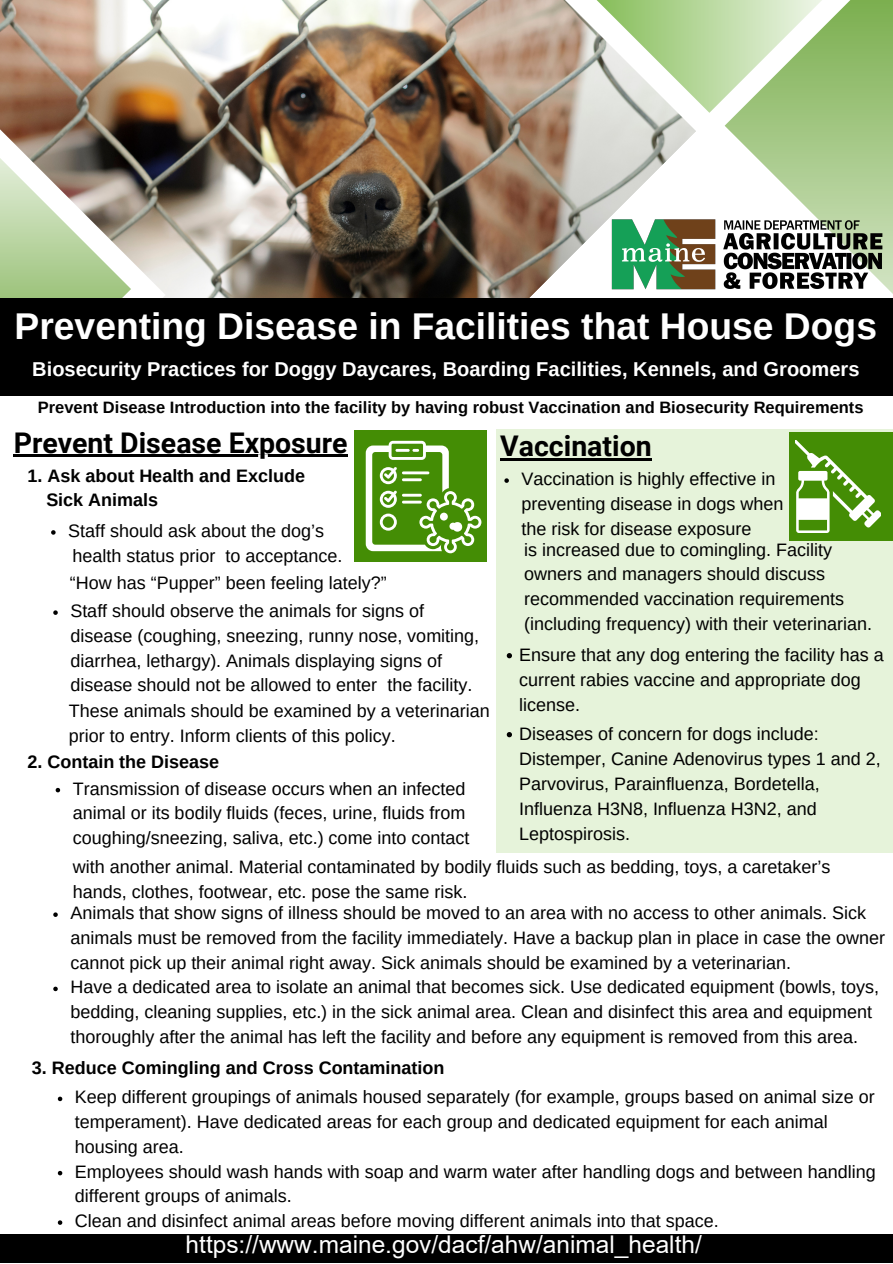
<style>
.page{position:relative;width:893px;height:1264px;background:#fff}
.page>*{position:absolute;margin:0;border:0;box-sizing:border-box;transform-origin:0 0}
.t1{font:700 37.2px "Arimo";color:#fff}
.t2{font:700 28.5px "Roboto";color:#000}
.t3{font:24.45px "Arial";color:#fff}
.t4{font:700 20.1px "Arimo";color:#fff}
.t5{font:18px/24.8px "Arimo";color:#000}
.t6{font:700 18px "Arimo";color:#000}
.t7{font:700 16.5px "Arimo";color:#000}
</style>
<div class="page">
<img style="left:0;top:0;width:543px;height:298px">
<svg style="left:543px;top:0;width:143px;height:121px;background:#c0af9f"></svg>
<svg style="left:729px;top:0;width:163px;height:121px;background:#91bb6b"></svg>
<svg style="left:563px;top:0;width:292px;height:113px"></svg>
<svg style="left:131px;top:112px;width:35px;height:186px;background:#877f77"></svg>
<svg style="left:0;top:106px;width:131px;height:192px"></svg>
<svg style="left:488px;top:121px;width:404px;height:177px"></svg>
<div style="left:496px;top:429px;width:396px;height:423px;background:#e6f3da"></div>
<div style="left:789px;top:432px;width:103px;height:108px;background:#448d05"></div>
<div style="left:0;top:298px;width:892px;height:98px;background:#000"></div>
<div style="left:355px;top:430px;width:131px;height:132px;background:#448d05"></div>
<svg style="left:366px;top:441px;width:115px;height:112px"></svg>
<div style="left:0;top:1233px;width:892px;height:29px;background:#000"></div>
<svg style="left:795px;top:440px;width:85px;height:92px"></svg>
<hr style="left:14px;top:455px;width:334px;height:2px;background:#000">
<svg style="left:506px;top:653px;width:6px;height:5px"></svg>
<svg style="left:506px;top:732px;width:6px;height:5px"></svg>
<hr style="left:500px;top:458px;width:151px;height:2px;background:#000">
<svg style="left:504px;top:478px;width:5px;height:5px"></svg>
<svg style="left:51px;top:530px;width:5px;height:4px"></svg>
<svg style="left:53px;top:610px;width:5px;height:5px"></svg>
<svg style="left:56px;top:788px;width:4px;height:4px"></svg>
<svg style="left:53px;top:912px;width:5px;height:4px"></svg>
<svg style="left:53px;top:986px;width:5px;height:5px"></svg>
<svg style="left:58px;top:1096px;width:4px;height:5px"></svg>
<svg style="left:58px;top:1170px;width:4px;height:5px"></svg>
<svg style="left:58px;top:1220px;width:4px;height:4px"></svg>
<img style="left:604px;top:218px;width:284px;height:73px">
<p class="t1" style="left:15px;top:306px;width:863px">Preventing Disease in Facilities that House Dogs</p>
<p class="t4" style="left:32px;top:358px;width:828px">Biosecurity Practices for Doggy Daycares, Boarding Facilities, Kennels, and Groomers</p>
<p class="t7" style="left:38px;top:398px;width:827px">Prevent Disease Introduction into the facility by having robust Vaccination and Biosecurity Requirements</p>
<p class="t2" style="left:14px;top:426px;width:335px">Prevent Disease Exposure</p>
<p class="t6" style="left:27px;top:465px;width:279px">1. Ask about Health and Exclude</p>
<p class="t6" style="left:46px;top:490px;width:113px">Sick Animals</p>
<p class="t2" style="left:500px;top:430px;width:153px">Vaccination</p>
<p class="t5" style="left:521px;top:466px;width:263px">Vaccination is highly effective in preventing disease in dogs when</p>
<p class="t5" style="left:68px;top:518px;width:257px">Staff should ask about the dog’s</p>
<p class="t5" style="left:521px;top:516px;width:231px">the risk for disease exposure</p>
<p class="t5" style="left:73px;top:543px;width:271px">health status prior to acceptance.</p>
<p class="t5" style="left:70px;top:598px;width:410px">Staff should observe the animals for signs of disease (coughing, sneezing, runny nose, vomiting, diarrhea, lethargy). Animals displaying signs of disease should not be allowed to enter the facility.</p>
<p class="t5" style="left:524px;top:537px;width:349px">is increased due to comingling. Facility owners and managers should discuss recommended vaccination requirements (including frequency) with their veterinarian.</p>
<p class="t5" style="left:519px;top:642px;width:366px">Ensure that any dog entering the facility has a current rabies vaccine and appropriate dog license.</p>
<p class="t5" style="left:519px;top:721px;width:363px">Diseases of concern for dogs include:<br>Distemper, Canine Adenovirus types 1 and 2, Parvovirus, Parainfluenza, Bordetella, Influenza H3N8, Influenza H3N2, and Leptospirosis.</p>
<p class="t5" style="left:70px;top:571px;width:318px">“How has “Pupper” been feeling lately?”</p>
<p class="t5" style="left:69px;top:698px;width:422px">These animals should be examined by a veterinarian prior to entry. Inform clients of this policy.</p>
<p class="t6" style="left:27px;top:751px;width:193px">2. Contain the Disease</p>
<p class="t5" style="left:73px;top:776px;width:398px">Transmission of disease occurs when an infected animal or its bodily fluids (feces, urine, fluids from coughing/sneezing, saliva, etc.) come into contact</p>
<p class="t5" style="left:73px;top:854px;width:759px">with another animal. Material contaminated by bodily fluids such as bedding, toys, a caretaker’s hands, clothes, footwear, etc. pose the same risk.</p>
<p class="t5" style="left:70px;top:900px;width:816px">Animals that show signs of illness should be moved to an area with no access to other animals. Sick animals must be removed from the facility immediately. Have a backup plan in place in case the owner cannot pick up their animal right away. Sick animals should be examined by a veterinarian.</p>
<p class="t5" style="left:70px;top:974px;width:810px">Have a dedicated area to isolate an animal that becomes sick. Use dedicated equipment (bowls, toys, bedding, cleaning supplies, etc.) in the sick animal area. Clean and disinfect this area and equipment thoroughly after the animal has left the facility and before any equipment is removed from this area.</p>
<p class="t6" style="left:32px;top:1057px;width:414px">3. Reduce Comingling and Cross Contamination</p>
<p class="t5" style="left:75px;top:1084px;width:802px">Keep different groupings of animals housed separately (for example, groups based on animal size or temperament). Have dedicated areas for each group and dedicated equipment for each animal housing area.<br>Employees should wash hands with soap and warm water after handling dogs and between handling different groups of animals.<br>Clean and disinfect animal areas before moving different animals into that space.</p>
<p class="t3" style="left:186px;top:1227px;width:517px">https://www.maine.gov/dacf/ahw/animal_health/</p>
</div>
